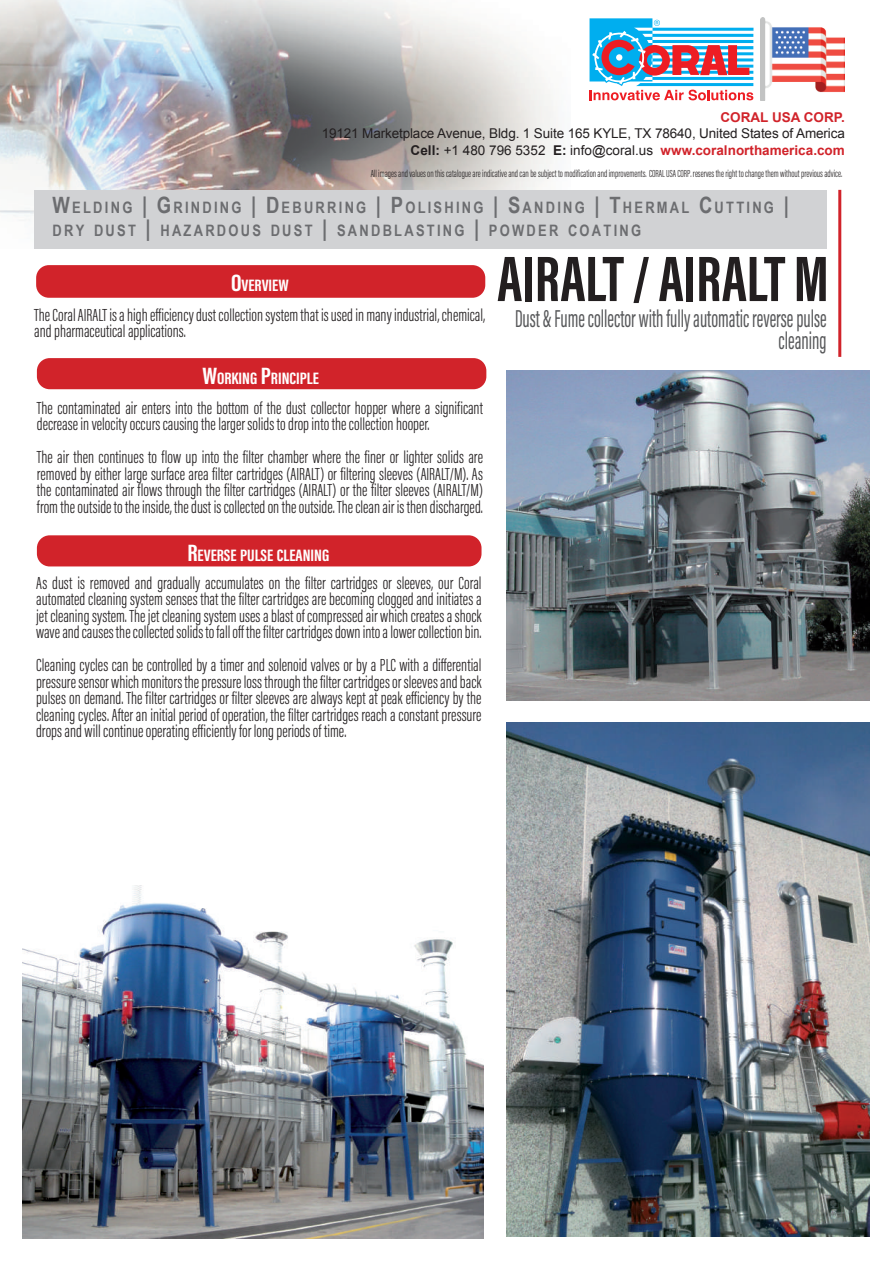
<style>
.page{position:relative;width:894px;height:1263px;background:#fff}
.page>*{position:absolute;margin:0;border:0;box-sizing:border-box;transform-origin:0 0}
.t1{font:700 66px "Acumin Pro Extra Cond";letter-spacing:-.005em;color:#231f20}
.t2{font:25.2px/22.5px "Acumin Pro Extra Cond";color:#57585a;text-align:right;scale:.83 1}
.t3{font:300 18px/16.5px "Acumin Pro Extra Cond";color:#231f20;text-align:justify}
.t4{font:700 16.95px "Acumin Pro Extra Cond";color:#fff;scale:1.11 1}
.t5{font:700 15.75px/22.5px "Arial Narrow";letter-spacing:.145em;color:#6c6d70}
.t6{font:13.5px/16.2px "Arial";letter-spacing:-.01em;color:#231f20;text-align:right}
.t7{font:700 13.5px "Arial";color:#d1232a}
.t8{font:300 10.5px "Acumin Pro Extra Cond";color:#231f20;scale:.96 1}
.s1{font-weight:700}
.s2{font-weight:700;color:#d1232a}
.s3{font-size:22.5px}
.s4{font-size:24.3px}
</style>
<div class="page">
<img style="left:0;top:0;width:557px;height:214px">
<hr style="left:837px;top:190px;width:3px;height:167px;background:#d1232a">
<div style="left:34px;top:190px;width:792px;height:58px;background:#d1d2d4"></div>
<div style="left:36px;top:265px;width:449px;height:33px;background:#d1232a;border-radius:13px"></div>
<div style="left:37px;top:358px;width:449px;height:31px;background:#d1232a;border-radius:13px"></div>
<div style="left:37px;top:535px;width:444px;height:31px;background:#d1232a;border-radius:13px"></div>
<img style="left:23px;top:886px;width:460px;height:353px">
<img style="left:506px;top:370px;width:363px;height:331px">
<img style="left:506px;top:722px;width:363px;height:515px">
<img style="left:760px;top:18px;width:84px;height:83px">
<svg style="left:589px;top:18px;width:164px;height:82px"></svg>
<p class="t7" style="left:720px;top:108px;width:126px">CORAL USA CORP.</p>
<p class="t6" style="left:321px;top:126px;width:524px">19121 Marketplace Avenue, Bldg. 1 Suite 165 KYLE, TX 78640, United States of America<br><span class="s1">Cell:</span> +1 480 796 5352 <span class="s1">E:</span> info@coral.us <span class="s2">www.coralnorthamerica.com</span></p>
<p class="t8" style="left:370px;top:167px;width:492px">All images and values on this catalogue are indicative and can be subject to modification and improvements. CORAL USA CORP. reserves the right to change them without previous advice.</p>
<p class="t5" style="left:53px;top:195px;width:737px"><span class="s3">W</span>ELDING <span class="s3">| G</span>RINDING <span class="s3">| D</span>EBURRING <span class="s3">| P</span>OLISHING <span class="s3">| S</span>ANDING <span class="s3">| T</span>HERMAL <span class="s3">C</span>UTT ING <span class="s3">|<br></span>DRY DUST <span class="s3">|</span> HAZARDOUS DUST <span class="s3">|</span> SANDBLASTING <span class="s3">|</span> POWDER COATING</p>
<p class="t4" style="left:231px;top:275px;width:53px"><span class="s4">O</span>VERVIEW</p>
<p class="t3" style="left:34px;top:306px;width:452px">The Coral AIRALT is a high efficiency dust collection system that is used in many industrial, chemical, and pharmaceutical applications.</p>
<p class="t4" style="left:202px;top:367px;width:106px"><span class="s4">W</span>ORKING <span class="s4">P</span>RINCIPLE</p>
<p class="t3" style="left:37px;top:399px;width:447px">The contaminated air enters into the bottom of the dust collector hopper where a significant decrease in velocity occurs causing the larger solids to drop into the collection hooper.</p>
<p class="t3" style="left:37px;top:449px;width:447px">The air then continues to flow up into the filter chamber where the finer or lighter solids are removed by either large surface area filter cartridges (AIRALT) or filtering sleeves (AIRALT/M). As the contaminated air flows through the filter cartridges (AIRALT) or the filter sleeves (AIRALT/M) from the outside to the inside, the dust is collected on the outside. The clean air is then discharged.</p>
<p class="t4" style="left:187px;top:545px;width:129px"><span class="s4">R</span>EVERSE PULSE CLEANING</p>
<p class="t3" style="left:36px;top:574px;width:446px">As dust is removed and gradually accumulates on the filter cartridges or sleeves, our Coral automated cleaning system senses that the filter cartridges are becoming clogged and initiates a jet cleaning system. The jet cleaning system uses a blast of compressed air which creates a shock wave and causes the collected solids to fall off the filter cartridges down into a lower collection bin.</p>
<p class="t3" style="left:36px;top:657px;width:446px">Cleaning cycles can be controlled by a timer and solenoid valves or by a PLC with a differential pressure sensor which monitors the pressure loss through the filter cartridges or sleeves and back pulses on demand. The filter cartridges or filter sleeves are always kept at peak efficiency by the cleaning cycles. After an initial period of operation, the filter cartridges reach a constant pressure drops and will continue operating efficiently for long periods of time.</p>
<h1 class="t1" style="left:497px;top:238px;width:333px">AIRALT / AIRALT M</h1>
<h2 class="t2" style="left:514px;top:307px;width:377px">Dust &amp; Fume collector with fully automatic reverse pulse cleaning</h2>
</div>
